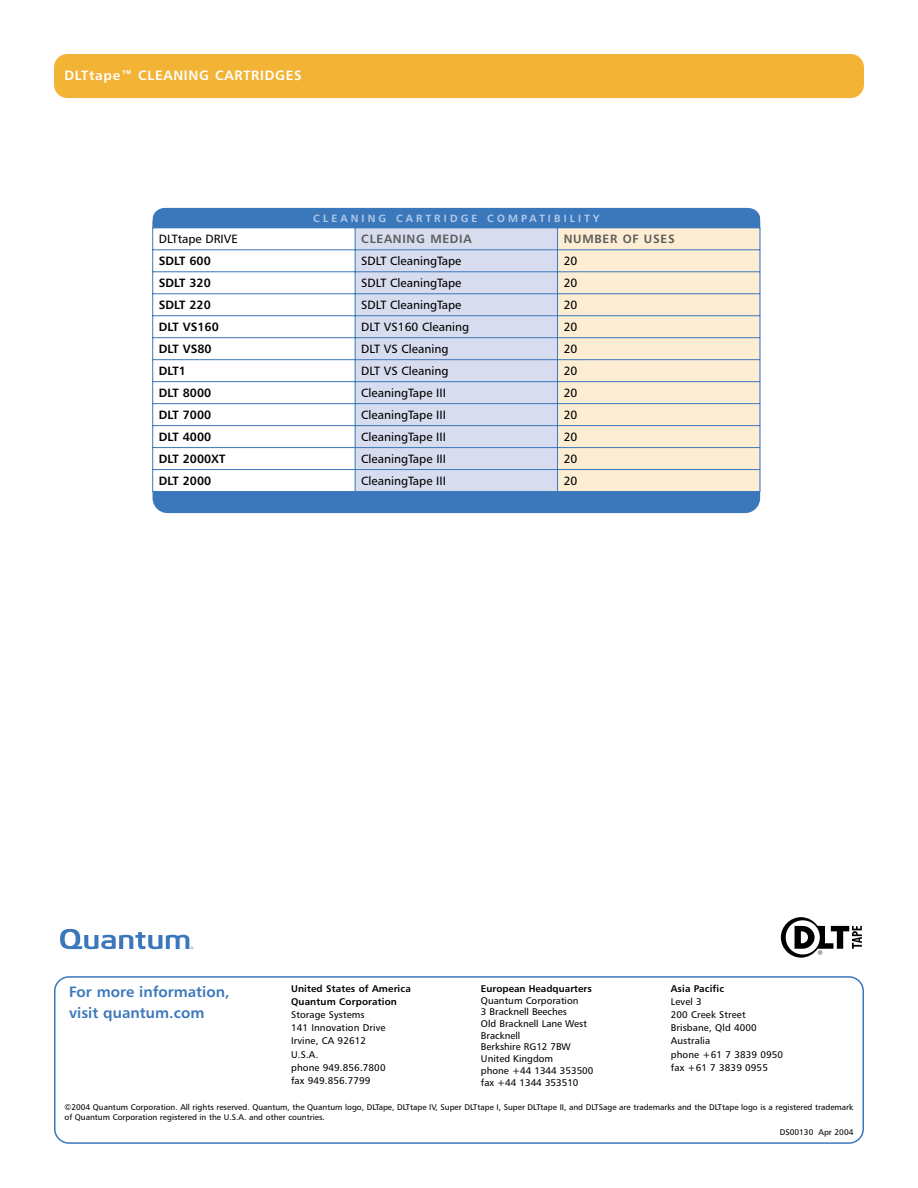
<style>
.page{position:relative;width:918px;height:1188px;background:#fff}
.page>*{position:absolute;margin:0;border:0;box-sizing:border-box;transform-origin:0 0}
.t1{font:15px/21px "Humanist 777 BT Bold B";color:#3b78bb}
.t2{font:13.5px "Humanist 777 BT Bold B";letter-spacing:.055em;color:#fff}
.t3{font:12px "Humanist 777 BT Roman B";color:#000}
.t4{font:12px "Humanist 777 BT Bold B";color:#000}
.t5{font:12px "Humanist 777 BT Bold B";letter-spacing:.06em;color:#5b5b5b}
.t6{font:10.5px "Humanist 777 BT Bold B";letter-spacing:.295em;color:#b6ccea}
.t7{font:9.75px/13px "Humanist 777 BT Roman B";letter-spacing:.01em;color:#000}
.t8{font:9.75px/13px "Humanist 777 BT Bold B";letter-spacing:.01em;color:#000}
.t9{font:8.25px/10.5px "Humanist 777 BT Roman B";color:#000}
</style>
<div class="page">
<div style="left:153px;top:492px;width:607px;height:21px;background:#3b78bb"></div>
<div style="left:54px;top:54px;width:810px;height:44px;background:#f3b335;border-radius:14px"></div>
<svg style="left:781px;top:917px;width:81px;height:41px"></svg>
<svg style="left:60px;top:929px;width:133px;height:20px"></svg>
<div style="left:153px;top:208px;width:607px;height:20px;background:#3b78bb"></div>
<svg style="left:54px;top:976px;width:810px;height:168px"></svg>
<div style="left:355px;top:228px;width:203px;height:22px;background:#d7dcee"></div>
<div style="left:558px;top:228px;width:202px;height:22px;background:#fdedd3"></div>
<div style="left:355px;top:250px;width:203px;height:22px;background:#d7dcee"></div>
<div style="left:558px;top:250px;width:202px;height:22px;background:#fdedd3"></div>
<div style="left:355px;top:272px;width:203px;height:22px;background:#d7dcee"></div>
<div style="left:558px;top:272px;width:202px;height:22px;background:#fdedd3"></div>
<div style="left:355px;top:294px;width:203px;height:22px;background:#d7dcee"></div>
<div style="left:558px;top:294px;width:202px;height:22px;background:#fdedd3"></div>
<div style="left:355px;top:316px;width:203px;height:22px;background:#d7dcee"></div>
<div style="left:558px;top:316px;width:202px;height:22px;background:#fdedd3"></div>
<div style="left:355px;top:338px;width:203px;height:22px;background:#d7dcee"></div>
<div style="left:558px;top:338px;width:202px;height:22px;background:#fdedd3"></div>
<div style="left:355px;top:360px;width:203px;height:22px;background:#d7dcee"></div>
<div style="left:558px;top:360px;width:202px;height:22px;background:#fdedd3"></div>
<div style="left:355px;top:382px;width:203px;height:22px;background:#d7dcee"></div>
<div style="left:558px;top:382px;width:202px;height:22px;background:#fdedd3"></div>
<div style="left:355px;top:404px;width:203px;height:22px;background:#d7dcee"></div>
<div style="left:558px;top:404px;width:202px;height:22px;background:#fdedd3"></div>
<div style="left:355px;top:426px;width:203px;height:22px;background:#d7dcee"></div>
<div style="left:558px;top:426px;width:202px;height:22px;background:#fdedd3"></div>
<div style="left:355px;top:448px;width:203px;height:22px;background:#d7dcee"></div>
<div style="left:558px;top:448px;width:202px;height:22px;background:#fdedd3"></div>
<div style="left:355px;top:470px;width:203px;height:22px;background:#d7dcee"></div>
<div style="left:558px;top:470px;width:202px;height:22px;background:#fdedd3"></div>
<hr style="left:152px;top:228px;width:1px;height:264px;background:#3b78bb">
<hr style="left:355px;top:228px;width:1px;height:264px;background:#3b78bb">
<hr style="left:557px;top:228px;width:1px;height:264px;background:#3b78bb">
<hr style="left:760px;top:228px;width:1px;height:264px;background:#3b78bb">
<hr style="left:153px;top:228px;width:607px;height:1px;background:#3b78bb">
<hr style="left:153px;top:250px;width:607px;height:1px;background:#3b78bb">
<hr style="left:153px;top:272px;width:607px;height:1px;background:#3b78bb">
<hr style="left:153px;top:294px;width:607px;height:1px;background:#3b78bb">
<hr style="left:153px;top:315px;width:607px;height:1px;background:#3b78bb">
<hr style="left:153px;top:337px;width:607px;height:1px;background:#3b78bb">
<hr style="left:153px;top:359px;width:607px;height:1px;background:#3b78bb">
<hr style="left:153px;top:381px;width:607px;height:1px;background:#3b78bb">
<hr style="left:153px;top:403px;width:607px;height:1px;background:#3b78bb">
<hr style="left:153px;top:425px;width:607px;height:1px;background:#3b78bb">
<hr style="left:153px;top:447px;width:607px;height:1px;background:#3b78bb">
<hr style="left:153px;top:469px;width:607px;height:1px;background:#3b78bb">
<hr style="left:153px;top:491px;width:607px;height:1px;background:#3b78bb">
<h2 class="t2" style="left:64px;top:70px;width:239px">DLTtape™ CLEANING CARTRIDGES</h2>
<p class="t6" style="left:313px;top:215px;width:288px">CLEANING CARTRIDGE COMPATIBILITY</p>
<p class="t3" style="left:159px;top:234px;width:80px">DLTtape DRIVE</p>
<p class="t5" style="left:361px;top:234px;width:112px">CLEANING MEDIA</p>
<p class="t5" style="left:564px;top:234px;width:113px">NUMBER OF USES</p>
<p class="t4" style="left:159px;top:256px;width:53px">SDLT 600</p>
<p class="t3" style="left:361px;top:256px;width:102px">SDLT CleaningTape</p>
<p class="t3" style="left:564px;top:256px;width:15px">20</p>
<p class="t4" style="left:159px;top:278px;width:53px">SDLT 320</p>
<p class="t3" style="left:361px;top:278px;width:102px">SDLT CleaningTape</p>
<p class="t3" style="left:564px;top:278px;width:15px">20</p>
<p class="t4" style="left:159px;top:300px;width:53px">SDLT 220</p>
<p class="t3" style="left:361px;top:300px;width:102px">SDLT CleaningTape</p>
<p class="t3" style="left:564px;top:300px;width:15px">20</p>
<p class="t4" style="left:159px;top:322px;width:61px">DLT VS160</p>
<p class="t3" style="left:361px;top:322px;width:109px">DLT VS160 Cleaning</p>
<p class="t3" style="left:564px;top:322px;width:15px">20</p>
<p class="t4" style="left:159px;top:344px;width:54px">DLT VS80</p>
<p class="t3" style="left:361px;top:344px;width:89px">DLT VS Cleaning</p>
<p class="t3" style="left:564px;top:344px;width:15px">20</p>
<p class="t4" style="left:159px;top:366px;width:29px">DLT1</p>
<p class="t3" style="left:361px;top:366px;width:89px">DLT VS Cleaning</p>
<p class="t3" style="left:564px;top:366px;width:15px">20</p>
<p class="t4" style="left:159px;top:388px;width:54px">DLT 8000</p>
<p class="t3" style="left:361px;top:388px;width:86px">CleaningTape III</p>
<p class="t3" style="left:564px;top:388px;width:15px">20</p>
<p class="t4" style="left:159px;top:410px;width:54px">DLT 7000</p>
<p class="t3" style="left:361px;top:410px;width:86px">CleaningTape III</p>
<p class="t3" style="left:564px;top:410px;width:15px">20</p>
<p class="t4" style="left:159px;top:432px;width:54px">DLT 4000</p>
<p class="t3" style="left:361px;top:432px;width:86px">CleaningTape III</p>
<p class="t3" style="left:564px;top:432px;width:15px">20</p>
<p class="t4" style="left:159px;top:454px;width:68px">DLT 2000XT</p>
<p class="t3" style="left:361px;top:454px;width:86px">CleaningTape III</p>
<p class="t3" style="left:564px;top:454px;width:15px">20</p>
<p class="t4" style="left:159px;top:476px;width:54px">DLT 2000</p>
<p class="t3" style="left:361px;top:476px;width:86px">CleaningTape III</p>
<p class="t3" style="left:564px;top:476px;width:15px">20</p>
<h1 class="t1" style="left:69px;top:983px;width:162px">For more information, visit quantum.com</h1>
<p class="t8" style="left:291px;top:983px;width:121px">United States of America<br>Quantum Corporation</p>
<p class="t7" style="left:291px;top:1009px;width:96px">Storage Systems<br>141 Innovation Drive<br>Irvine, CA 92612<br>U.S.A.<br>phone 949.856.7800 fax 949.856.7799</p>
<p class="t8" style="left:481px;top:983px;width:112px">European Headquarters</p>
<p class="t7" style="left:481px;top:995px;width:114px;line-height:11.7px">Quantum Corporation<br>3 Bracknell Beeches<br>Old Bracknell Lane West<br>Bracknell<br>Berkshire RG12 7BW<br>United Kingdom<br>phone +44 1344 353500 fax +44 1344 353510</p>
<p class="t8" style="left:671px;top:983px;width:55px">Asia Pacific</p>
<p class="t7" style="left:671px;top:996px;width:114px">Level 3<br>200 Creek Street<br>Brisbane, Qld 4000<br>Australia<br>phone +61 7 3839 0950 fax +61 7 3839 0955</p>
<p class="t9" style="left:64px;top:1102px;width:790px">©2004 Quantum Corporation. All rights reserved. Quantum, the Quantum logo, DLTape, DLTtape IV, Super DLTtape I, Super DLTtape II, and DLTSage are trademarks and the DLTtape logo is a registered trademark of Quantum Corporation registered in the U.S.A. and other countries.</p>
<p class="t9" style="left:780px;top:1128px;width:75px">DS00130 Apr 2004</p>
</div>
